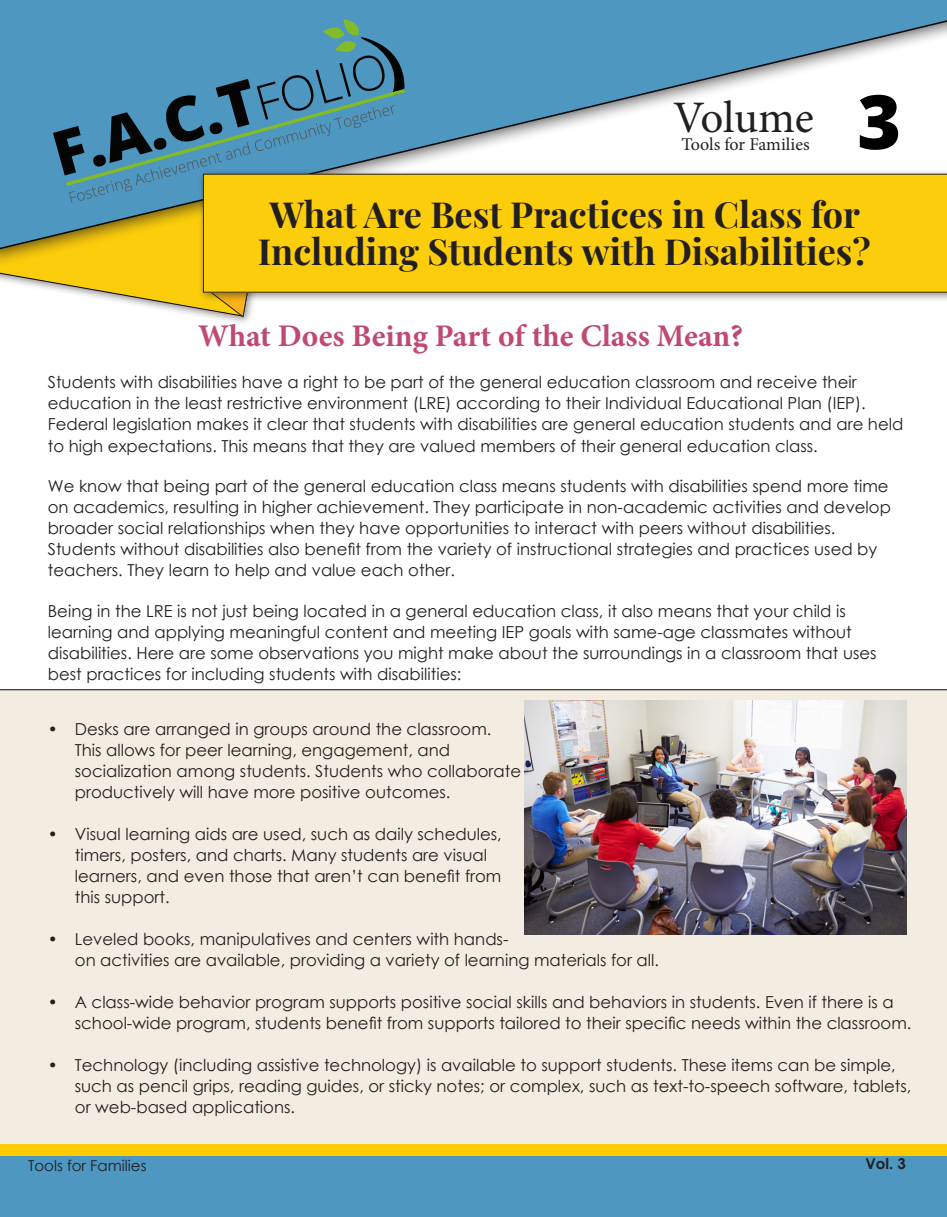
<style>
.page{position:relative;width:947px;height:1217px;background:#fff}
.page>*{position:absolute;margin:0;border:0;box-sizing:border-box;transform-origin:0 0}
.Vol{font:800 75px "Open Sans";color:#000}
.t1{font:45px "Minion Pro";letter-spacing:-.005em;color:#231f20}
.t2{font:700 36px/36px "Playfair Display";color:#231f20;text-align:center}
.Sub_Title_Garnet{font:700 31.5px "Minion Pro";color:#c04a6f}
.t3{font:18px "Minion Pro";letter-spacing:-.005em;color:#231f20}
.Bullet{font:16.5px/21px "Century Gothic";color:#231f20}
.t4{font:15px "Century Gothic";color:#231f20}
.t5{font:700 15px "Century Gothic";color:#231f20}
</style>
<div class="page">
<div style="left:0;top:689px;width:946px;height:455px;background:#f3ede1"></div>
<div style="left:0;top:153px;width:272px;height:173px;background:#231f20;opacity:.5"></div>
<svg style="left:0;top:0;width:946px;height:166px"></svg>
<svg style="left:0;top:19px;width:405px;height:298px;background:#6e9c9c"></svg>
<div style="left:197px;top:169px;width:749px;height:134px;background:#231f20;opacity:.5"></div>
<div style="left:203px;top:174px;width:743px;height:118px;background:#fccd0a"></div>
<div style="left:0;top:1144px;width:946px;height:72px;background:#fc0"></div>
<div style="left:0;top:1155px;width:946px;height:61px;background:#4d97c1"></div>
<img style="left:524px;top:700px;width:382px;height:234px">
<p class="t1" style="left:673px;top:87px;width:142px">Volume</p>
<p class="t3" style="left:681px;top:132px;width:130px">Tools for Families</p>
<p class="Vol" style="left:856px;top:65px;width:45px">3</p>
<p class="t2" style="left:257px;top:194px;width:614px">What Are Best Practices in Class for<br>Including Students with Disabilities?</p>
<p class="Sub_Title_Garnet" style="left:198px;top:314px;width:546px">What Does Being Part of the Class Mean?</p>
<p class="Bullet" style="left:48px;top:371px;width:856px">Students with disabilities have a right to be part of the general education classroom and receive their education in the least restrictive environment (LRE) according to their Individual Educational Plan (IEP).<br>Federal legislation makes it clear that students with disabilities are general education students and are held to high expectations. This means that they are valued members of their general education class.</p>
<p class="Bullet" style="left:48px;top:475px;width:844px">We know that being part of the general education class means students with disabilities spend more time on academics, resulting in higher achievement. They participate in non-academic activities and develop broader social relationships when they have opportunities to interact with peers without disabilities.<br>Students without disabilities also benefit from the variety of instructional strategies and practices used by teachers. They learn to help and value each other.</p>
<p class="Bullet" style="left:48px;top:599px;width:829px">Being in the LRE is not just being located in a general education class, it also means that your child is learning and applying meaningful content and meeting IEP goals with same-age classmates without disabilities. Here are some observations you might make about the surroundings in a classroom that uses best practices for including students with disabilities:</p>
<p class="Bullet" style="left:48px;top:718px;width:445px">• Desks are arranged in groups around the classroom.</p>
<p class="Bullet" style="left:75px;top:739px;width:377px">This allows for peer learning, engagement, and</p>
<p class="Bullet" style="left:75px;top:760px;width:447px">socialization among students. Students who collaborate</p>
<p class="Bullet" style="left:75px;top:781px;width:377px">productively will have more positive outcomes.</p>
<p class="Bullet" style="left:48px;top:823px;width:455px">• Visual learning aids are used, such as daily schedules,</p>
<p class="Bullet" style="left:75px;top:844px;width:413px">timers, posters, and charts. Many students are visual</p>
<p class="Bullet" style="left:75px;top:865px;width:428px">learners, and even those that aren’t can benefit from</p>
<p class="Bullet" style="left:75px;top:886px;width:96px">this support.</p>
<p class="Bullet" style="left:48px;top:928px;width:462px">• Leveled books, manipulatives and centers with hands-</p>
<p class="Bullet" style="left:75px;top:949px;width:585px">on activities are available, providing a variety of learning materials for all.</p>
<p class="Bullet" style="left:75px;top:991px;width:837px;text-indent:-27px">• A class-wide behavior program supports positive social skills and behaviors in students. Even if there is a school-wide program, students benefit from supports tailored to their specific needs within the classroom.</p>
<p class="Bullet" style="left:75px;top:1054px;width:837px;text-indent:-27px">• Technology (including assistive technology) is available to support students. These items can be simple, such as pencil grips, reading guides, or sticky notes; or complex, such as text-to-speech software, tablets,</p>
<p class="Bullet" style="left:75px;top:1096px;width:222px">or web-based applications.</p>
<p class="t4" style="left:28px;top:1154px;width:120px">Tools for Families</p>
<p class="t5" style="left:865px;top:1151px;width:42px">Vol. 3</p>
</div>
